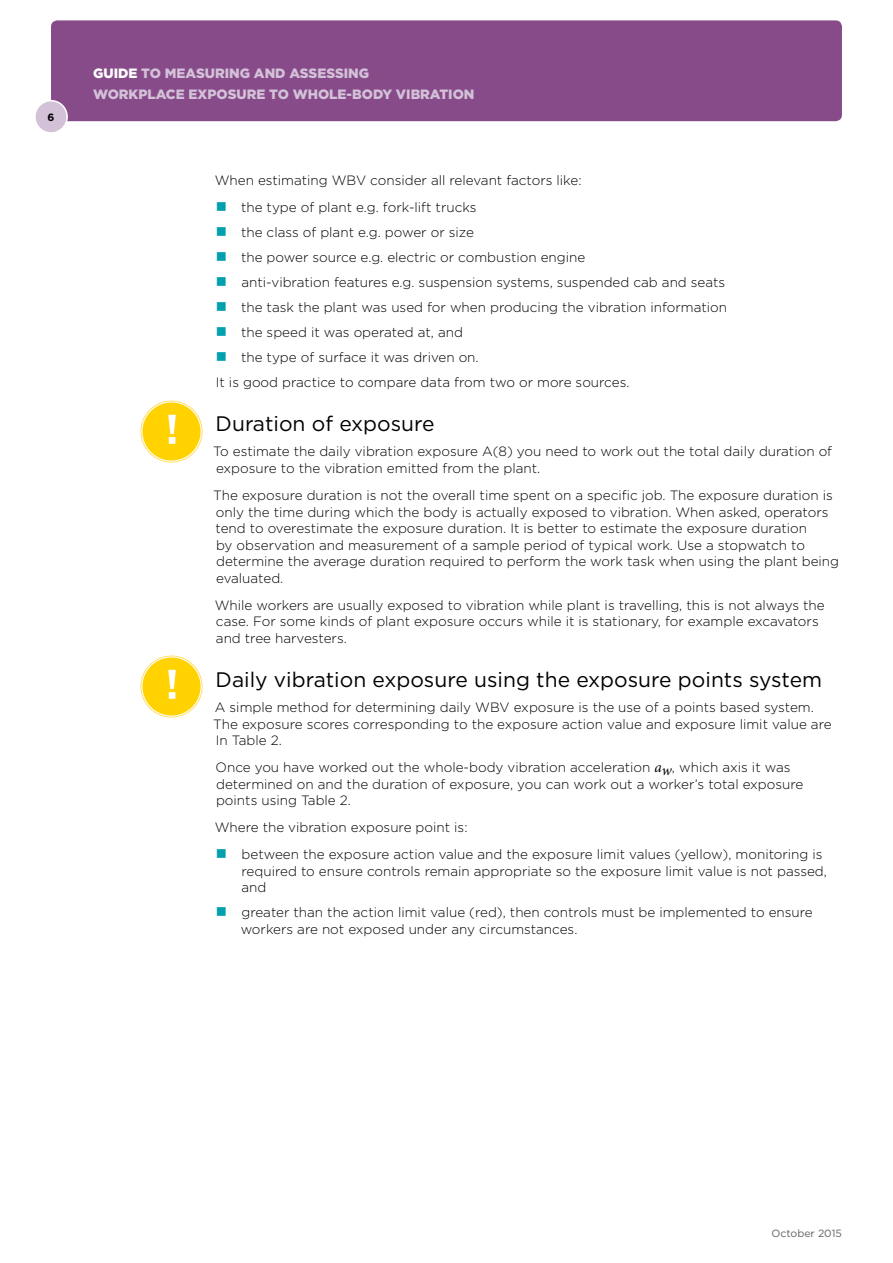
<style>
.page{position:relative;width:893px;height:1263px;background:#fff}
.page>*{position:absolute;margin:0;border:0;box-sizing:border-box;transform-origin:0 0}
.Header_2{font:21px "Gotham";color:#000}
.Body_copy{font:300 13.5px/16.5px "Gotham";color:#000}
.t1{font:900 13.5px/21px "Gotham";color:#d3c1d8}
.t2{font:10.5px "Gotham";color:#5f6062}
.t3{font:700 10.5px "Gotham";color:#000}
.s1{color:#fff}
.s2{font-family:"Minion Pro";font-weight:400;font-style:italic;font-size:15px}
</style>
<div class="page">
<div style="left:51px;top:20px;width:791px;height:101px;background:#874b8a;border-radius:6px"></div>
<div style="left:35px;top:101px;width:32px;height:32px;background:#d3c1d8;border-radius:50%"></div>
<div style="left:34px;top:100px;width:34px;height:34px;border:2px solid #fff;border-radius:50%"></div>
<img style="left:140px;top:400px;width:63px;height:63px">
<img style="left:140px;top:655px;width:63px;height:63px">
<p class="t3" style="left:48px;top:111px;width:8px">6</p>
<p class="t1" style="left:93px;top:62px;width:383px"><span class="s1">GUIDE</span> TO MEASURING AND ASSESSING<br>WORKPLACE EXPOSURE TO WHOLE-BODY VIBRATION</p>
<p class="Body_copy" style="left:215px;top:172px;width:368px">When estimating WBV consider all relevant factors like:</p>
<p class="Body_copy" style="left:241px;top:199px;width:237px">the type of plant e.g. fork-lift trucks</p>
<p class="Body_copy" style="left:241px;top:224px;width:235px">the class of plant e.g. power or size</p>
<p class="Body_copy" style="left:241px;top:249px;width:346px">the power source e.g. electric or combustion engine</p>
<p class="Body_copy" style="left:241px;top:274px;width:485px">anti-vibration features e.g. suspension systems, suspended cab and seats</p>
<p class="Body_copy" style="left:241px;top:299px;width:488px">the task the plant was used for when producing the vibration information</p>
<p class="Body_copy" style="left:241px;top:324px;width:224px">the speed it was operated at, and</p>
<p class="Body_copy" style="left:241px;top:349px;width:239px">the type of surface it was driven on.</p>
<p class="Body_copy" style="left:216px;top:374px;width:415px">It is good practice to compare data from two or more sources.</p>
<p class="Header_2" style="left:216px;top:411px;width:221px">Duration of exposure</p>
<p class="Body_copy" style="left:213px;top:443px;width:620px">To estimate the daily vibration exposure A(8) you need to work out the total daily duration of exposure to the vibration emitted from the plant.</p>
<p class="Body_copy" style="left:213px;top:487px;width:627px">The exposure duration is not the overall time spent on a specific job. The exposure duration is only the time during which the body is actually exposed to vibration. When asked, operators tend to overestimate the exposure duration. It is better to estimate the exposure duration<br>by observation and measurement of a sample period of typical work. Use a stopwatch to determine the average duration required to perform the work task when using the plant being evaluated.</p>
<p class="Body_copy" style="left:215px;top:596px;width:611px">While workers are usually exposed to vibration while plant is travelling, this is not always the case. For some kinds of plant exposure occurs while it is stationary, for example excavators and tree harvesters.</p>
<p class="Header_2" style="left:216px;top:667px;width:608px">Daily vibration exposure using the exposure points system</p>
<p class="Body_copy" style="left:213px;top:699px;width:620px">A simple method for determining daily WBV exposure is the use of a points based system.<br>The exposure scores corresponding to the exposure action value and exposure limit value are<br>In Table 2.</p>
<p class="Body_copy" style="left:216px;top:759px;width:589px">Once you have worked out the whole-body vibration acceleration <span class="s2">aw</span>, which axis it was determined on and the duration of exposure, you can work out a worker’s total exposure points using Table 2.</p>
<p class="Body_copy" style="left:215px;top:819px;width:254px">Where the vibration exposure point is:</p>
<p class="Body_copy" style="left:241px;top:846px;width:587px">between the exposure action value and the exposure limit values (yellow), monitoring is required to ensure controls remain appropriate so the exposure limit value is not passed, and</p>
<p class="Body_copy" style="left:241px;top:904px;width:574px">greater than the action limit value (red), then controls must be implemented to ensure workers are not exposed under any circumstances.</p>
<p class="t2" style="left:772px;top:1227px;width:72px">October 2015</p>
</div>
